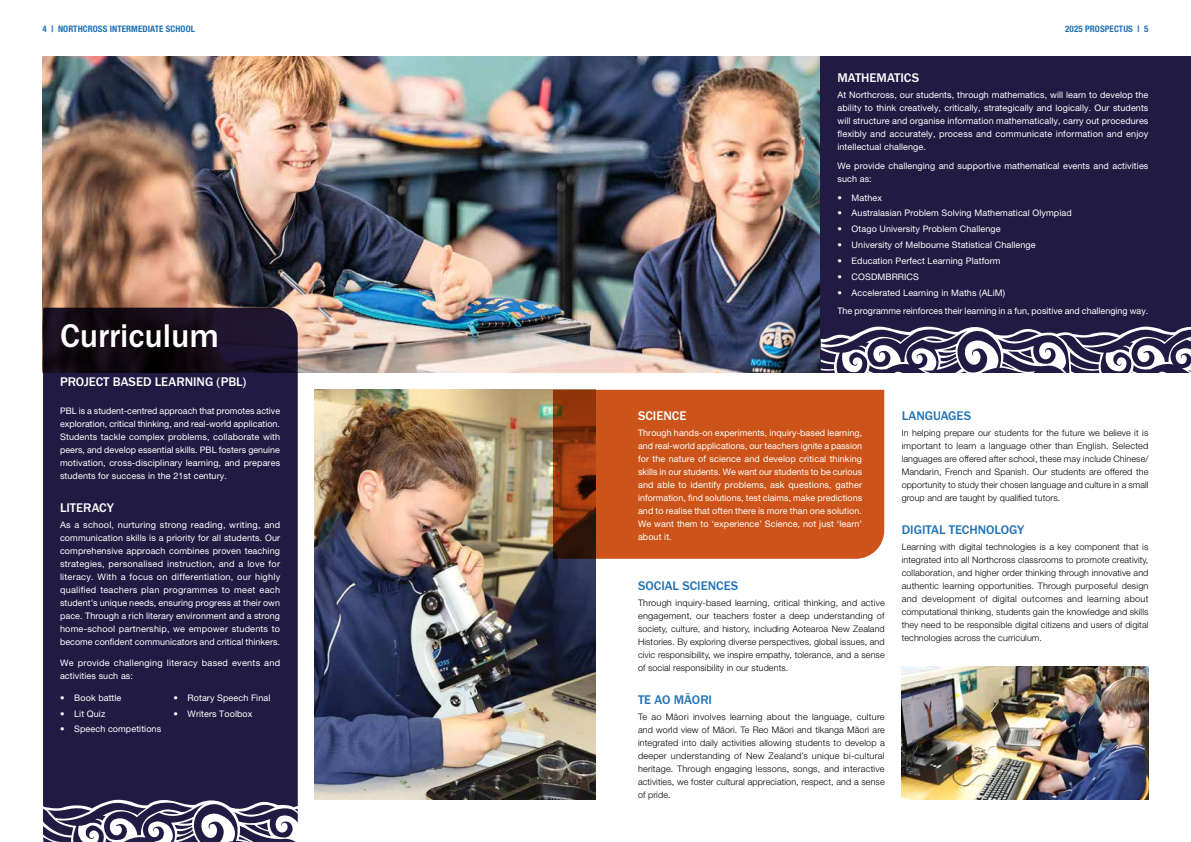
<style>
.page{position:relative;width:1191px;height:842px;background:#fff}
.page>*{position:absolute;margin:0;border:0;box-sizing:border-box;transform-origin:0 0}
.t1{font:500 34px "Franklin Gothic URW";color:#fff}
.t2{font:500 13px "Franklin Gothic URW";color:#fff}
.t3{font:500 13px "Franklin Gothic URW";color:#1f71b6}
.t4{font:9px/13px "Helvetica Neue LT Pro";letter-spacing:.01em;color:#fff;text-align:justify}
.t5{font:300 9px/13px "Helvetica Neue LT Pro";letter-spacing:.01em;color:#000;text-align:justify}
.t6{font:700 condensed 9px "Helvetica Neue LT Pro";letter-spacing:.01em;color:#1f71b6}
</style>
<div class="page">
<img style="left:43px;top:57px;width:777px;height:316px">
<img style="left:315px;top:390px;width:280px;height:409px">
<div style="left:820px;top:57px;width:371px;height:316px;background:#211b44"></div>
<svg style="left:820px;top:327px;width:371px;height:46px"></svg>
<svg style="left:553px;top:390px;width:331px;height:169px;background:#c14f19"></svg>
<svg style="left:43px;top:308px;width:255px;height:492px;background:#1f193e"></svg>
<svg style="left:43px;top:800px;width:255px;height:42px"></svg>
<img style="left:901px;top:667px;width:247px;height:132px">
<p class="t6" style="left:43px;top:24px;width:154px">4 | NORTHCROSS INTERMEDIATE SCHOOL</p>
<p class="t6" style="left:1065px;top:24px;width:85px">2025 PROSPECTUS | 5</p>
<h1 class="t1" style="left:60px;top:319px;width:160px">Curriculum</h1>
<h2 class="t2" style="left:60px;top:375px;width:188px">PROJECT BASED LEARNING (PBL)</h2>
<p class="t4" style="left:60px;top:405px;width:222px">PBL is a student-centred approach that promotes active exploration, critical thinking, and real-world application.<br>Students tackle complex problems, collaborate with peers, and develop essential skills. PBL fosters genuine motivation, cross-disciplinary learning, and prepares students for success in the 21st century.</p>
<h2 class="t2" style="left:60px;top:501px;width:55px">LITERACY</h2>
<p class="t4" style="left:60px;top:519px;width:222px">As a school, nurturing strong reading, writing, and communication skills is a priority for all students. Our comprehensive approach combines proven teaching strategies, personalised instruction, and a love for literacy. With a focus on differentiation, our highly qualified teachers plan programmes to meet each student’s unique needs, ensuring progress at their own pace. Through a rich literary environment and a strong home-school partnership, we empower students to become confident communicators and critical thinkers.</p>
<p class="t4" style="left:60px;top:657px;width:222px">We provide challenging literacy based events and activities such as:</p>
<p class="t4" style="left:60px;top:692px;width:63px">• Book battle</p>
<p class="t4" style="left:60px;top:708px;width:47px">• Lit Quiz</p>
<p class="t4" style="left:60px;top:724px;width:103px">• Speech competitions</p>
<p class="t4" style="left:173px;top:692px;width:98px">• Rotary Speech Final</p>
<p class="t4" style="left:173px;top:708px;width:81px">• Writers Toolbox</p>
<h2 class="t2" style="left:837px;top:72px;width:83px">MATHEMATICS</h2>
<p class="t4" style="left:837px;top:89px;width:312px">At Northcross, our students, through mathematics, will learn to develop the ability to think creatively, critically, strategically and logically. Our students will structure and organise information mathematically, carry out procedures flexibly and accurately, process and communicate information and enjoy intellectual challenge.</p>
<p class="t4" style="left:837px;top:160px;width:312px">We provide challenging and supportive mathematical events and activities such as:</p>
<p class="t4" style="left:837px;top:192px;width:46px">• Mathex</p>
<p class="t4" style="left:837px;top:208px;width:236px">• Australasian Problem Solving Mathematical Olympiad</p>
<p class="t4" style="left:837px;top:223px;width:165px">• Otago University Problem Challenge</p>
<p class="t4" style="left:837px;top:239px;width:200px">• University of Melbourne Statistical Challenge</p>
<p class="t4" style="left:837px;top:255px;width:164px">• Education Perfect Learning Platform</p>
<p class="t4" style="left:837px;top:271px;width:83px">• COSDMBRRICS</p>
<p class="t4" style="left:837px;top:284px;width:312px;line-height:18.7px">• Accelerated Learning in Maths (ALiM)<br>The programme reinforces their learning in a fun, positive and challenging way.</p>
<h2 class="t2" style="left:638px;top:409px;width:50px">SCIENCE</h2>
<p class="t4" style="left:638px;top:427px;width:226px">Through hands-on experiments, inquiry-based learning, and real-world applications, our teachers ignite a passion for the nature of science and develop critical thinking skills in our students. We want our students to be curious and able to identify problems, ask questions, gather information, find solutions, test claims, make predictions and to realise that often there is more than one solution.<br>We want them to ‘experience’ Science, not just ‘learn’ about it.</p>
<h2 class="t3" style="left:638px;top:579px;width:102px">SOCIAL SCIENCES</h2>
<p class="t5" style="left:638px;top:596px;width:248px">Through inquiry-based learning, critical thinking, and active engagement, our teachers foster a deep understanding of society, culture, and history, including Aotearoa New Zealand Histories. By exploring diverse perspectives, global issues, and civic responsibility, we inspire empathy, tolerance, and a sense of social responsibility in our students.</p>
<h2 class="t3" style="left:638px;top:693px;width:76px">TE AO MĀORI</h2>
<p class="t5" style="left:638px;top:710px;width:248px">Te ao Māori involves learning about the language, culture and world view of Māori. Te Reo Māori and tikanga Māori are integrated into daily activities allowing students to develop a deeper understanding of New Zealand’s unique bi-cultural heritage. Through engaging lessons, songs, and interactive activities, we foster cultural appreciation, respect, and a sense of pride.</p>
<h2 class="t3" style="left:901px;top:409px;width:71px">LANGUAGES</h2>
<p class="t5" style="left:901px;top:427px;width:248px">In helping prepare our students for the future we believe it is important to learn a language other than English. Selected languages are offered after school, these may include Chinese/ Mandarin, French and Spanish. Our students are offered the opportunity to study their chosen language and culture in a small group and are taught by qualified tutors.</p>
<h2 class="t3" style="left:901px;top:523px;width:124px">DIGITAL TECHNOLOGY</h2>
<p class="t5" style="left:901px;top:540px;width:248px">Learning with digital technologies is a key component that is integrated into all Northcross classrooms to promote creativity, collaboration, and higher order thinking through innovative and authentic learning opportunities. Through purposeful design and development of digital outcomes and learning about computational thinking, students gain the knowledge and skills they need to be responsible digital citizens and users of digital technologies across the curriculum.</p>
</div>
